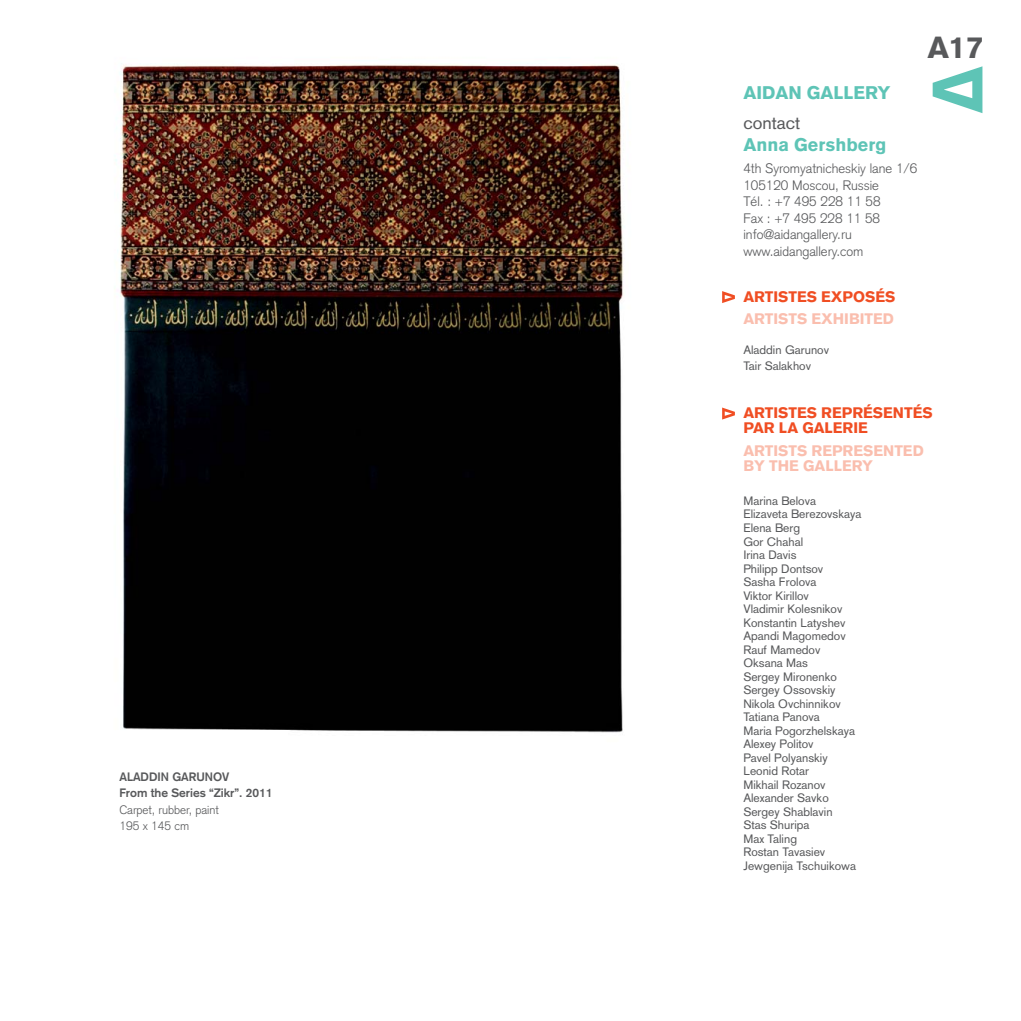
<style>
.page{position:relative;width:1021px;height:1021px;background:#fff}
.page>*{position:absolute;margin:0;border:0;box-sizing:border-box;transform-origin:0 0}
.t1{font:900 30px "Akzidenz Grotesk";color:#58595b}
.t2{font:900 18px "Akzidenz Grotesk";color:#5ec4b6}
.t3{font:18px "Akzidenz Grotesk";color:#58595b}
.t4{font:900 15px/15px "Akzidenz Grotesk";color:#f04e23}
.t5{font:900 15px/15px "Akzidenz Grotesk";color:#fabeae}
.t6{font:300 13.5px/16.5px "Akzidenz Grotesk";color:#58595b}
.t7{font:12px/13.5px "Akzidenz Grotesk";color:#58595b}
.t8{font:700 12px/16.5px "Akzidenz Grotesk";color:#58595b}
.t9{font:300 12px/16.5px "Akzidenz Grotesk";color:#58595b}
</style>
<div class="page">
<svg style="left:722px;top:291px;width:13px;height:12px"></svg>
<svg style="left:722px;top:407px;width:13px;height:12px"></svg>
<svg style="left:932px;top:66px;width:50px;height:47px"></svg>
<img style="left:115px;top:64px;width:509px;height:669px">
<p class="t8" style="left:119px;top:768px;width:154px">Aladdin Garunov<br>From the Series “Zikr”. 2011</p>
<p class="t9" style="left:119px;top:801px;width:101px">Carpet, rubber, paint<br>195 x 145 cm</p>
<h1 class="t1" style="left:927px;top:29px;width:57px">A17</h1>
<h2 class="t2" style="left:743px;top:82px;width:149px">Aidan Gallery</h2>
<h2 class="t3" style="left:743px;top:112px;width:58px">contact</h2>
<h2 class="t2" style="left:743px;top:133px;width:145px">Anna Gershberg</h2>
<p class="t6" style="left:743px;top:160px;width:175px">4th Syromyatnicheskiy lane 1/6<br>105120 Moscou, Russie<br>Tél. : +7 495 228 11 58<br>Fax : +7 495 228 11 58 info@aidangallery.ru www.aidangallery.com</p>
<p class="t4" style="left:743px;top:289px;width:153px">ARTISTES EXPOSÉS</p>
<p class="t5" style="left:743px;top:311px;width:141px">ARTISTS EXHIBITED</p>
<p class="t7" style="left:743px;top:341px;width:87px;line-height:16.5px">Aladdin Garunov<br>Tair Salakhov</p>
<p class="t4" style="left:743px;top:405px;width:191px">ARTISTES REPRÉSENTÉS<br>PAR LA GALERIE</p>
<p class="t5" style="left:743px;top:443px;width:171px">ARTISTS REPRESENTED<br>BY THE GALLERY</p>
<p class="t7" style="left:743px;top:494px;width:119px">Marina Belova<br>Elizaveta Berezovskaya<br>Elena Berg<br>Gor Chahal<br>Irina Davis<br>Philipp Dontsov<br>Sasha Frolova<br>Viktor Kirillov<br>Vladimir Kolesnikov<br>Konstantin Latyshev<br>Apandi Magomedov<br>Rauf Mamedov<br>Oksana Mas<br>Sergey Mironenko<br>Sergey Ossovskiy<br>Nikola Ovchinnikov<br>Tatiana Panova<br>Maria Pogorzhelskaya<br>Alexey Politov<br>Pavel Polyanskiy<br>Leonid Rotar<br>Mikhail Rozanov<br>Alexander Savko<br>Sergey Shablavin<br>Stas Shuripa<br>Max Taling<br>Rostan Tavasiev<br>Jewgenija Tschuikowa</p>
</div>
